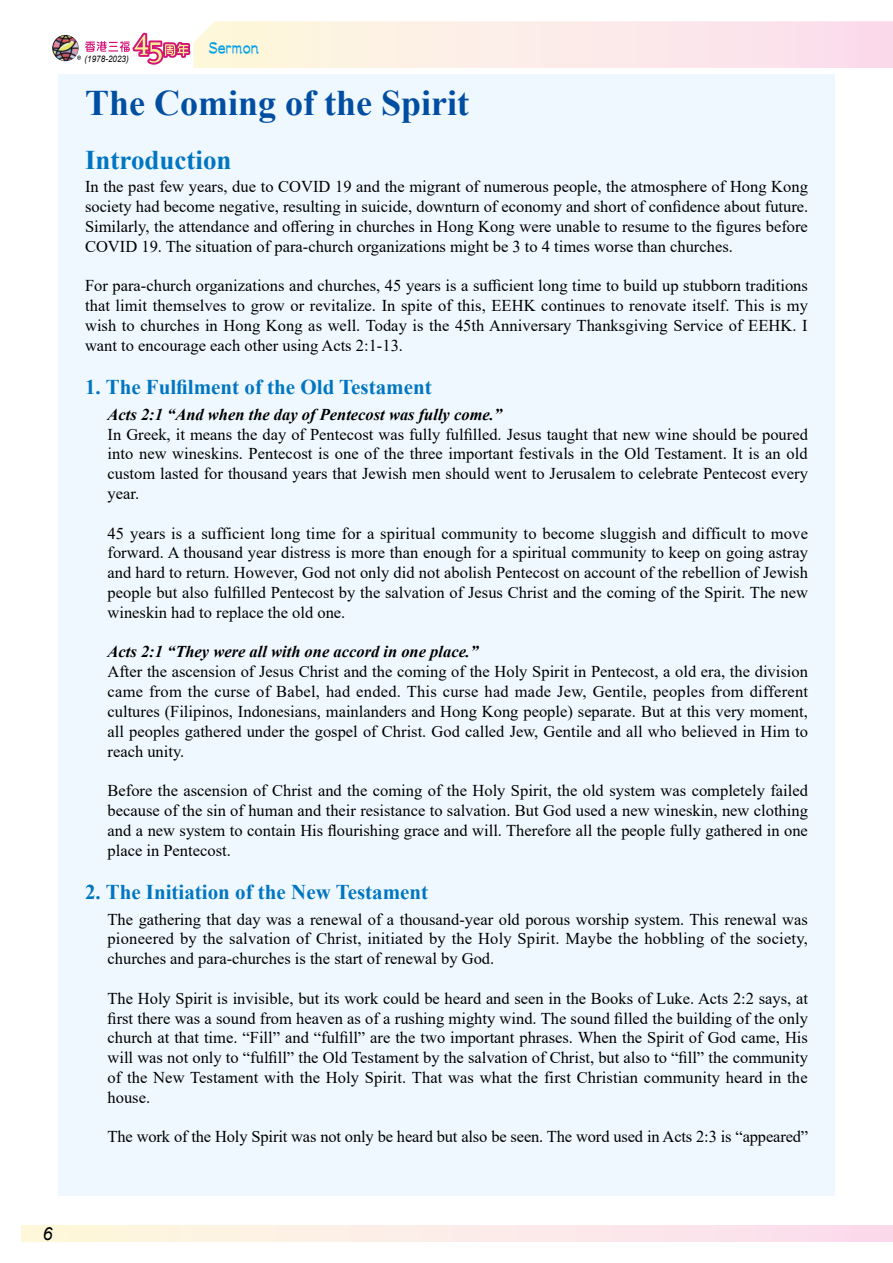
<style>
.page{position:relative;width:893px;height:1263px;background:#fff}
.page>*{position:absolute;margin:0;border:0;box-sizing:border-box;transform-origin:0 0}
.t1{font:700 36px "Times New Roman";color:#004ea2}
.t2{font:700 27px "Times New Roman";color:#0075c2}
.t3{font:700 21px "Times New Roman";color:#0075c2}
.t4{font:18px "DF Chi Li HK W5";color:#00a0e9}
.t5{font:italic 18px "Arial";color:#000}
.t6{font:16.5px/19.8px "Times New Roman";color:#000;text-align:justify}
.t7{font:italic 700 16.5px "Times New Roman";color:#000}
.t8{font:italic 9px "Arial";color:#000;scale:.9 1}
</style>
<div class="page">
<img style="left:52px;top:35px;width:25px;height:26px">
<svg style="left:77px;top:21px;width:816px;height:47px;background:#fbe8e6"></svg>
<div style="left:21px;top:1226px;width:872px;height:16px;background:linear-gradient(to right,#fefadd,#faddf0)"></div>
<div style="left:58px;top:74px;width:776px;height:1122px;background:#eff8fe"></div>
<p class="t4" style="left:209px;top:37px;width:52px">Sermon</p>
<h1 class="t1" style="left:85px;top:77px;width:386px">The Coming of the Spirit</h1>
<h2 class="t2" style="left:85px;top:140px;width:148px">Introduction</h2>
<p class="t6" style="left:85px;top:176px;width:725px">In the past few years, due to COVID 19 and the migrant of numerous people, the atmosphere of Hong Kong society had become negative, resulting in suicide, downturn of economy and short of confidence about future.<br>Similarly, the attendance and offering in churches in Hong Kong were unable to resume to the figures before COVID 19. The situation of para-church organizations might be 3 to 4 times worse than churches.</p>
<p class="t6" style="left:85px;top:275px;width:724px">For para-church organizations and churches, 45 years is a sufficient long time to build up stubborn traditions that limit themselves to grow or revitalize. In spite of this, EEHK continues to renovate itself. This is my wish to churches in Hong Kong as well. Today is the 45th Anniversary Thanksgiving Service of EEHK. I want to encourage each other using Acts 2:1-13.</p>
<p class="t3" style="left:85px;top:372px;width:348px">1. The Fulfilment of the Old Testament</p>
<p class="t7" style="left:108px;top:403px;width:396px">Acts 2:1 “And when the day of Pentecost was fully come.”</p>
<p class="t6" style="left:108px;top:424px;width:702px">In Greek, it means the day of Pentecost was fully fulfilled. Jesus taught that new wine should be poured into new wineskins. Pentecost is one of the three important festivals in the Old Testament. It is an old custom lasted for thousand years that Jewish men should went to Jerusalem to celebrate Pentecost every year.</p>
<p class="t6" style="left:108px;top:523px;width:702px">45 years is a sufficient long time for a spiritual community to become sluggish and difficult to move forward. A thousand year distress is more than enough for a spiritual community to keep on going astray and hard to return. However, God not only did not abolish Pentecost on account of the rebellion of Jewish people but also fulfilled Pentecost by the salvation of Jesus Christ and the coming of the Spirit. The new wineskin had to replace the old one.</p>
<p class="t7" style="left:108px;top:640px;width:372px">Acts 2:1 “They were all with one accord in one place.”</p>
<p class="t6" style="left:108px;top:661px;width:702px">After the ascension of Jesus Christ and the coming of the Holy Spirit in Pentecost, a old era, the division came from the curse of Babel, had ended. This curse had made Jew, Gentile, peoples from different cultures (Filipinos, Indonesians, mainlanders and Hong Kong people) separate. But at this very moment, all peoples gathered under the gospel of Christ. God called Jew, Gentile and all who believed in Him to reach unity.</p>
<p class="t6" style="left:108px;top:780px;width:702px">Before the ascension of Christ and the coming of the Holy Spirit, the old system was completely failed because of the sin of human and their resistance to salvation. But God used a new wineskin, new clothing and a new system to contain His flourishing grace and will. Therefore all the people fully gathered in one place in Pentecost.</p>
<p class="t3" style="left:85px;top:877px;width:345px">2. The Initiation of the New Testament</p>
<p class="t6" style="left:108px;top:909px;width:702px">The gathering that day was a renewal of a thousand-year old porous worship system. This renewal was pioneered by the salvation of Christ, initiated by the Holy Spirit. Maybe the hobbling of the society, churches and para-churches is the start of renewal by God.</p>
<p class="t6" style="left:108px;top:988px;width:702px">The Holy Spirit is invisible, but its work could be heard and seen in the Books of Luke. Acts 2:2 says, at first there was a sound from heaven as of a rushing mighty wind. The sound filled the building of the only church at that time. “Fill” and “fulfill” are the two important phrases. When the Spirit of God came, His will was not only to “fulfill” the Old Testament by the salvation of Christ, but also to “fill” the community of the New Testament with the Holy Spirit. That was what the first Christian community heard in the house.</p>
<p class="t6" style="left:108px;top:1126px;width:702px">The work of the Holy Spirit was not only be heard but also be seen. The word used in Acts 2:3 is “appeared”</p>
<p class="t8" style="left:85px;top:53px;width:51px">(1978-2023)</p>
<p class="t5" style="left:43px;top:1222px;width:12px">6</p>
</div>
